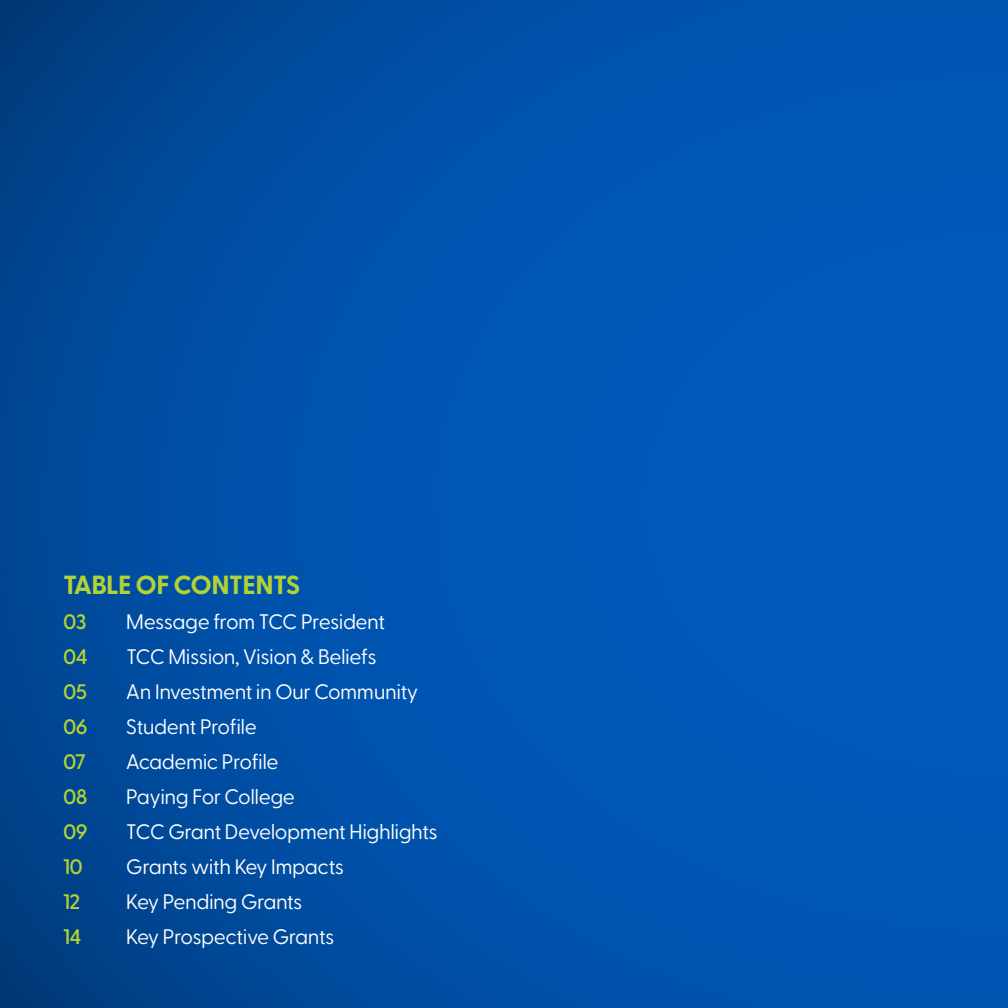
<style>
.page{position:relative;width:1008px;height:1008px;background:#fff}
.page>*{position:absolute;margin:0;border:0;box-sizing:border-box;transform-origin:0 0}
.t1{font:700 26.25px "Greycliff CF";letter-spacing:-.025em;color:#b3d234}
.t2{font:21px "Greycliff CF";letter-spacing:-.025em;color:#fff}
.t3{font:600 21px "Greycliff CF";letter-spacing:-.02em;color:#b3d234}
</style>
<div class="page">
<img style="left:0;top:0;width:1008px;height:1008px">
<p class="t1" style="left:63px;top:569px;width:239px">TABLE OF CONTENTS</p>
<p class="t3" style="left:63px;top:609px;width:25px">03</p>
<p class="t2" style="left:126px;top:610px;width:261px">Message from TCC President</p>
<p class="t3" style="left:63px;top:644px;width:26px">04</p>
<p class="t2" style="left:126px;top:645px;width:252px">TCC Mission, Vision &amp; Beliefs</p>
<p class="t3" style="left:63px;top:679px;width:26px">05</p>
<p class="t2" style="left:126px;top:680px;width:294px">An Investment in Our Community</p>
<p class="t3" style="left:63px;top:714px;width:26px">06</p>
<p class="t2" style="left:126px;top:715px;width:132px">Student Profile</p>
<p class="t3" style="left:63px;top:749px;width:25px">07</p>
<p class="t2" style="left:126px;top:750px;width:154px">Academic Profile</p>
<p class="t3" style="left:63px;top:784px;width:26px">08</p>
<p class="t2" style="left:126px;top:785px;width:171px">Paying For College</p>
<p class="t3" style="left:63px;top:819px;width:26px">09</p>
<p class="t2" style="left:126px;top:820px;width:313px">TCC Grant Development Highlights</p>
<p class="t3" style="left:63px;top:854px;width:21px">10</p>
<p class="t2" style="left:126px;top:855px;width:220px">Grants with Key Impacts</p>
<p class="t3" style="left:63px;top:889px;width:19px">12</p>
<p class="t2" style="left:126px;top:890px;width:178px">Key Pending Grants</p>
<p class="t3" style="left:63px;top:924px;width:20px">14</p>
<p class="t2" style="left:126px;top:925px;width:210px">Key Prospective Grants</p>
</div>
